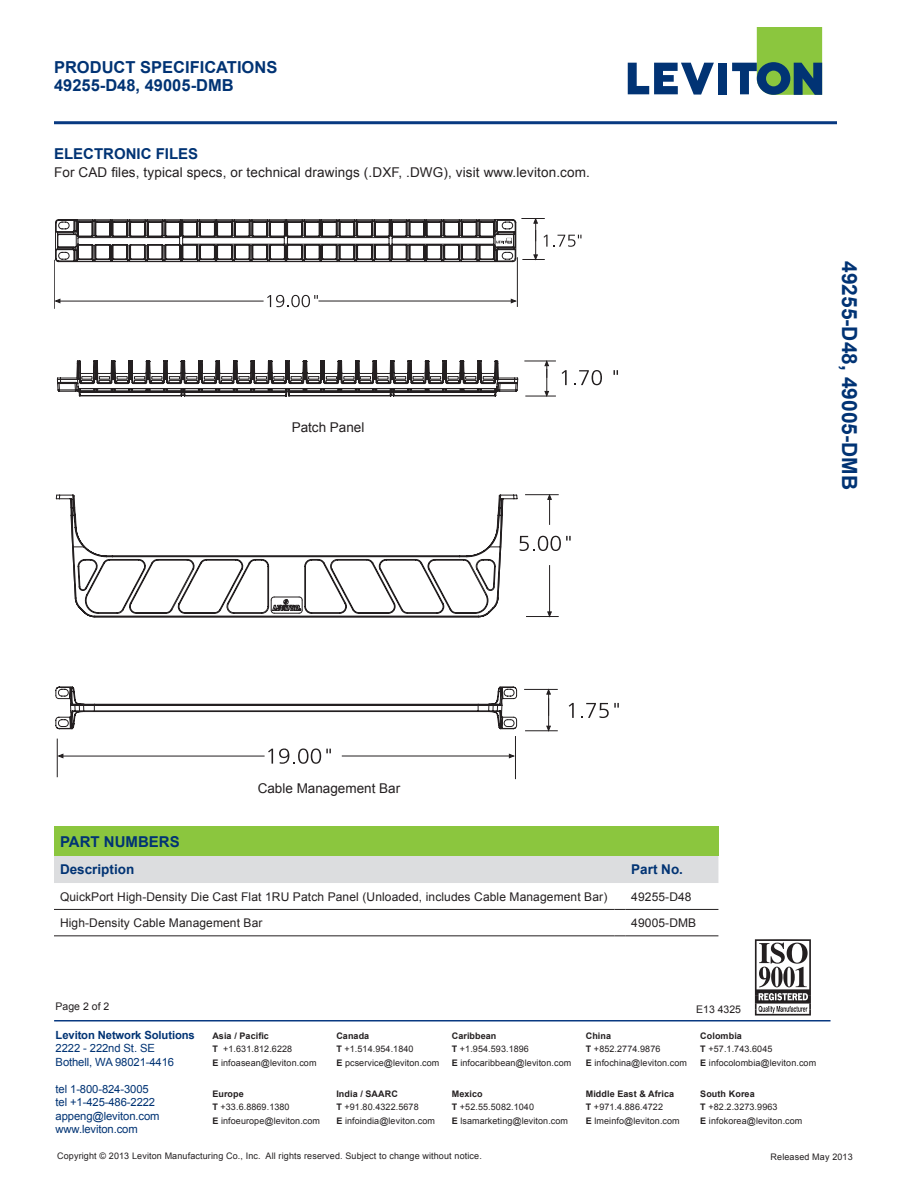
<style>
.page{position:relative;width:918px;height:1188px;background:#fff}
.page>*{position:absolute;margin:0;border:0;box-sizing:border-box;transform-origin:0 0}
.t1{font:700 21px "Arial";color:#013374}
.t2{font:700 16.5px "Arial";color:#013374}
.Subheads{font:700 15px "Arial";color:#013374}
.Body{font:13.5px "Arial";letter-spacing:.01em;color:#231f20}
.t3{font:700 13.5px "Arial";color:#013374}
.Part_Chart_Descripti{font:12px "Arial";letter-spacing:.01em;color:#231f20}
.t4{font:11.25px/13.5px "Arial";letter-spacing:-.01em;color:#013374}
.t5{font:10.5px "Arial";color:#231f20}
.t6{font:9px/13.5px "Arial";letter-spacing:.01em;color:#231f20}
.t7{font:700 9px "Arial";letter-spacing:.01em;color:#231f20}
.s1{font-weight:700}
</style>
<div class="page">
<svg style="left:755px;top:939px;width:56px;height:77px"></svg>
<hr style="left:54px;top:121px;width:783px;height:3px;background:#083981">
<svg style="left:628px;top:63px;width:86px;height:32px"></svg>
<div style="left:718px;top:63px;width:9px;height:31px;background:#013374"></div>
<svg style="left:732px;top:27px;width:90px;height:68px"></svg>
<hr style="left:54px;top:1020px;width:777px;height:2px;background:#083981">
<div style="left:54px;top:827px;width:664px;height:29px;background:#8bc63e"></div>
<div style="left:54px;top:856px;width:664px;height:27px;background:#dcdddf"></div>
<hr style="left:54px;top:909px;width:561px;height:1px;background:#231f20">
<hr style="left:625px;top:909px;width:93px;height:1px;background:#231f20">
<hr style="left:54px;top:936px;width:561px;height:1px;background:#231f20">
<hr style="left:625px;top:936px;width:93px;height:1px;background:#231f20">
<svg style="left:69px;top:494px;width:435px;height:123px"></svg>
<hr style="left:57px;top:739px;width:1px;height:38px;background:#231f20">
<hr style="left:515px;top:736px;width:1px;height:43px;background:#231f20">
<svg style="left:56px;top:686px;width:461px;height:78px"></svg>
<svg style="left:524px;top:688px;width:34px;height:44px"></svg>
<svg style="left:569px;top:703px;width:5px;height:15px"></svg>
<svg style="left:581px;top:703px;width:38px;height:15px"></svg>
<svg style="left:520px;top:494px;width:51px;height:124px"></svg>
<svg style="left:55px;top:219px;width:458px;height:44px"></svg>
<hr style="left:517px;top:257px;width:1px;height:50px;background:#231f20">
<hr style="left:54px;top:260px;width:1px;height:49px;background:#231f20">
<svg style="left:524px;top:360px;width:32px;height:37px"></svg>
<svg style="left:562px;top:370px;width:5px;height:15px"></svg>
<svg style="left:574px;top:370px;width:28px;height:15px"></svg>
<svg style="left:614px;top:370px;width:4px;height:5px"></svg>
<svg style="left:80px;top:219px;width:416px;height:76px"></svg>
<svg style="left:494px;top:218px;width:87px;height:44px"></svg>
<svg style="left:54px;top:295px;width:464px;height:102px"></svg>
<p class="t2" style="left:54px;top:57px;width:225px">PRODUCT SPECIFICATIONS</p>
<p class="t2" style="left:54px;top:75px;width:181px">49255-D48, 49005-DMB</p>
<p class="Subheads" style="left:54px;top:144px;width:146px">ELECTRONIC FILES</p>
<p class="Body" style="left:54px;top:164px;width:537px">For CAD files, typical specs, or technical drawings (.DXF, .DWG), visit www.leviton.com.</p>
<p class="Body" style="left:292px;top:419px;width:74px">Patch Panel</p>
<p class="t1" style="left:863px;top:261px;width:230px;rotate:90deg">49255-D48, 49005-DMB</p>
<p class="Body" style="left:258px;top:779px;width:144px">Cable Management Bar</p>
<p class="Subheads" style="left:60px;top:832px;width:121px">PART NUMBERS</p>
<p class="t3" style="left:60px;top:861px;width:76px">Description</p>
<p class="t3" style="left:631px;top:861px;width:53px">Part No.</p>
<p class="Part_Chart_Descripti" style="left:60px;top:889px;width:549px">QuickPort High-Density Die Cast Flat 1RU Patch Panel (Unloaded, includes Cable Management Bar)</p>
<p class="Part_Chart_Descripti" style="left:631px;top:889px;width:62px">49255-D48</p>
<p class="Part_Chart_Descripti" style="left:60px;top:915px;width:204px">High-Density Cable Management Bar</p>
<p class="Part_Chart_Descripti" style="left:631px;top:915px;width:66px">49005-DMB</p>
<p class="t5" style="left:56px;top:999px;width:55px">Page 2 of 2</p>
<p class="t5" style="left:696px;top:1003px;width:46px">E13 4325</p>
<p class="t4" style="left:56px;top:1028px;width:141px"><span class="s1">Leviton Network Solutions<br></span>2222 - 222nd St. SE<br>Bothell, WA 98021-4416</p>
<p class="t4" style="left:56px;top:1082px;width:95px">tel 1-800-824-3005</p>
<p class="t4" style="left:56px;top:1096px;width:101px">tel +1-425-486-2222</p>
<p class="t4" style="left:56px;top:1109px;width:105px">appeng@leviton.com</p>
<p class="t4" style="left:56px;top:1123px;width:84px">www.leviton.com</p>
<p class="t6" style="left:212px;top:1029px;width:106px"><span class="s1">Asia / Pacific<br>T</span> +1.631.812.6228<br><span class="s1">E</span> infoasean@leviton.com</p>
<p class="t6" style="left:336px;top:1029px;width:105px"><span class="s1">Canada<br>T</span> +1.514.954.1840<br><span class="s1">E</span> pcservice@leviton.com</p>
<p class="t6" style="left:452px;top:1029px;width:121px"><span class="s1">Caribbean<br>T</span> +1.954.593.1896<br><span class="s1">E</span> infocaribbean@leviton.com</p>
<p class="t7" style="left:586px;top:1030px;width:27px">China</p>
<p class="t7" style="left:700px;top:1030px;width:43px">Colombia</p>
<p class="t6" style="left:700px;top:1042px;width:117px"><span class="s1">T</span> +57.1.743.6045<br><span class="s1">E</span> infocolombia@leviton.com</p>
<p class="t6" style="left:586px;top:1042px;width:103px"><span class="s1">T</span> +852.2774.9876<br><span class="s1">E</span> infochina@leviton.com</p>
<p class="t6" style="left:452px;top:1087px;width:118px"><span class="s1">Mexico<br>T</span> +52.55.5082.1040<br><span class="s1">E</span> lsamarketing@leviton.com</p>
<p class="t6" style="left:586px;top:1087px;width:95px"><span class="s1">Middle East &amp; Africa<br>T</span> +971.4.886.4722<br><span class="s1">E</span> lmeinfo@leviton.com</p>
<p class="t6" style="left:700px;top:1087px;width:104px"><span class="s1">South Korea<br>T</span> +82.2.3273.9963<br><span class="s1">E</span> infokorea@leviton.com</p>
<p class="t6" style="left:57px;top:1149px;width:426px">Copyright © 2013 Leviton Manufacturing Co., Inc. All rights reserved. Subject to change without notice.</p>
<p class="t6" style="left:771px;top:1150px;width:84px">Released May 2013</p>
<p class="t6" style="left:212px;top:1087px;width:109px"><span class="s1">Europe<br>T</span> +33.6.8869.1380<br><span class="s1">E</span> infoeurope@leviton.com</p>
<p class="t7" style="left:336px;top:1088px;width:63px">India / SAARC</p>
<p class="t6" style="left:336px;top:1101px;width:100px"><span class="s1">T</span> +91.80.4322.5678<br><span class="s1">E</span> infoindia@leviton.com</p>
</div>
